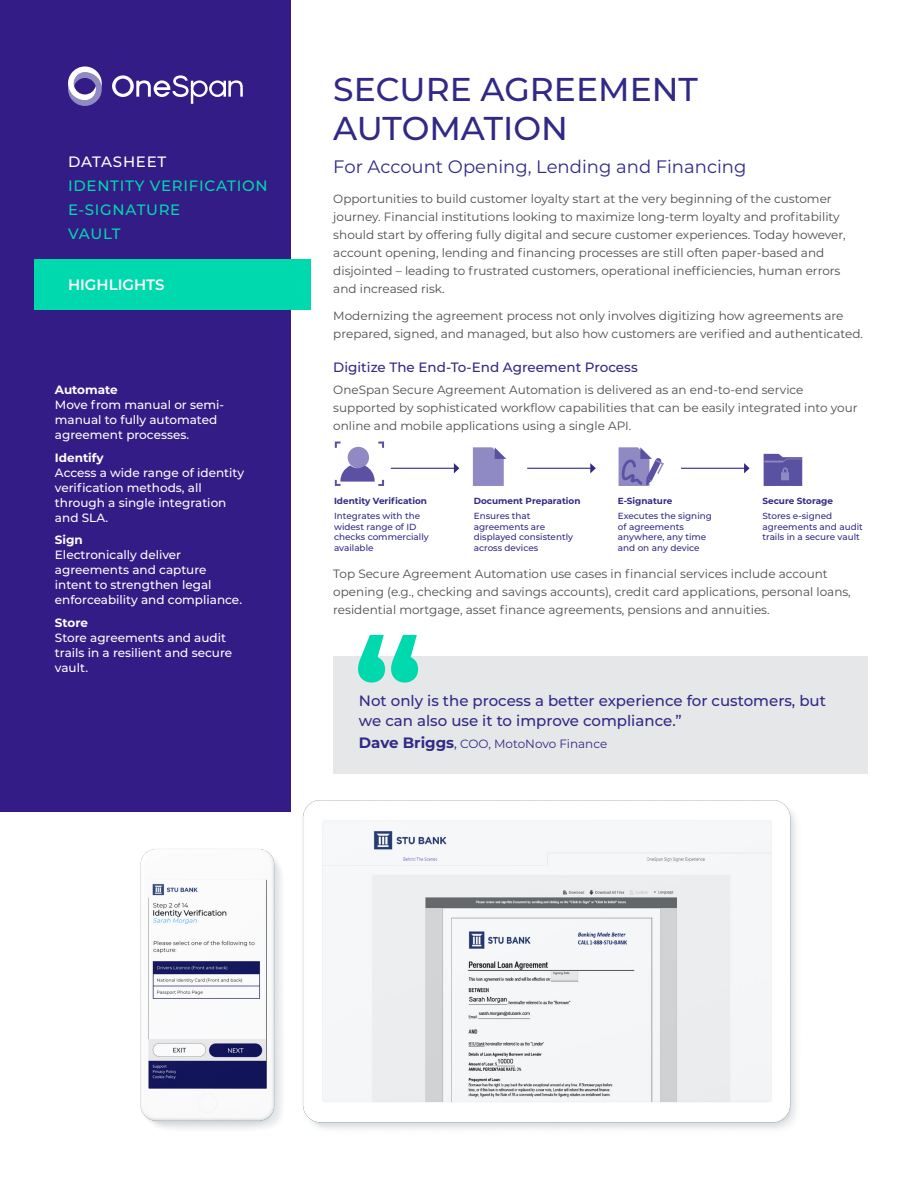
<style>
.page{position:relative;width:918px;height:1188px;background:#fff}
.page>*{position:absolute;margin:0;border:0;box-sizing:border-box;transform-origin:0 0}
.t1{font:500 33px/39px "Montserrat";color:#312986}
.t2{font:18px "Montserrat";color:#312986}
.Quote_Text{font:500 15px/19.5px "Montserrat";color:#312986}
.t3{font:500 15px/24px "Montserrat";letter-spacing:.05em;color:#00d9ad}
.t4{font:600 15px "Montserrat";color:#fff}
.t5{font:500 15px "Montserrat";letter-spacing:.05em;color:#fff}
.Text_-_Subheads{font:500 13.5px "Montserrat";color:#312986}
.Text{font:12px/18px "Montserrat";color:#4b4c4d}
.Sidebar_-_Text{font:500 12px/15px "Montserrat";color:#fff}
.t6{font:12px "Montserrat";color:#312986}
.Text_-_Subheads-2{font:500 8.85px/10.6px "Montserrat";color:#312986}
.Text_-_Subheads-3{font:700 8.85px/14.9px "Montserrat";color:#312986}
.s1{font-weight:700}
.s2{font-weight:500}
.s3{font-weight:700;font-size:15px}
</style>
<div class="page">
<div style="left:0;top:0;width:290px;height:812px;background:#331c86"></div>
<div style="left:34px;top:259px;width:276px;height:51px;background:#00d9ad"></div>
<svg style="left:68px;top:66px;width:34px;height:40px"></svg>
<svg style="left:112px;top:75px;width:131px;height:29px"></svg>
<div style="left:333px;top:657px;width:535px;height:117px;background:#e6e7e9"></div>
<svg style="left:358px;top:635px;width:60px;height:48px"></svg>
<img style="left:290px;top:787px;width:507px;height:342px">
<img style="left:140px;top:817px;width:166px;height:312px">
<svg style="left:335px;top:442px;width:6px;height:6px"></svg>
<svg style="left:378px;top:442px;width:6px;height:6px"></svg>
<div style="left:348px;top:447px;width:21px;height:21px;background:#8f8ac3;border-radius:50%"></div>
<svg style="left:335px;top:465px;width:49px;height:21px"></svg>
<svg style="left:619px;top:447px;width:45px;height:39px"></svg>
<svg style="left:473px;top:447px;width:33px;height:39px"></svg>
<hr style="left:391px;top:468px;width:64px;height:1px;background:#312986">
<svg style="left:454px;top:463px;width:5px;height:10px"></svg>
<hr style="left:527px;top:468px;width:64px;height:1px;background:#312986">
<svg style="left:590px;top:463px;width:6px;height:10px"></svg>
<hr style="left:681px;top:468px;width:64px;height:1px;background:#312986">
<svg style="left:744px;top:463px;width:6px;height:10px"></svg>
<svg style="left:764px;top:454px;width:38px;height:32px"></svg>
<p class="t5" style="left:68px;top:151px;width:100px">DATASHEET</p>
<p class="t3" style="left:68px;top:173px;width:201px">IDENTITY VERIFICATION<br>E-SIGNATURE<br>VAULT</p>
<p class="t4" style="left:68px;top:274px;width:98px">HIGHLIGHTS</p>
<p class="Sidebar_-_Text" style="left:55px;top:382px;width:171px"><span class="s1">Automate<br></span>Move from manual or semi&shy;manual to fully automated agreement processes.</p>
<p class="Sidebar_-_Text" style="left:55px;top:450px;width:191px"><span class="s1">Identify<br></span>Access a wide range of identity verification methods, all through a single integration and SLA.</p>
<p class="Sidebar_-_Text" style="left:55px;top:532px;width:189px"><span class="s1">Sign<br></span>Electronically deliver agreements and capture intent to strengthen legal enforceability and compliance.</p>
<p class="Sidebar_-_Text" style="left:55px;top:615px;width:179px"><span class="s1">Store<br></span>Store agreements and audit trails in a resilient and secure vault.</p>
<p class="t1" style="left:333px;top:68px;width:366px">SECURE AGREEMENT<br>AUTOMATION</p>
<p class="t2" style="left:333px;top:154px;width:415px">For Account Opening, Lending and Financing</p>
<p class="Text" style="left:333px;top:189px;width:514px">Opportunities to build customer loyalty start at the very beginning of the customer journey. Financial institutions looking to maximize long-term loyalty and profitability should start by offering fully digital and secure customer experiences. Today however, account opening, lending and financing processes are still often paper-based and disjointed – leading to frustrated customers, operational inefficiencies, human errors and increased risk.</p>
<p class="Text" style="left:333px;top:306px;width:531px">Modernizing the agreement process not only involves digitizing how agreements are prepared, signed, and managed, but also how customers are verified and authenticated.</p>
<p class="Text_-_Subheads" style="left:333px;top:358px;width:306px">Digitize The End-To-End Agreement Process</p>
<p class="Text" style="left:333px;top:381px;width:526px">OneSpan Secure Agreement Automation is delivered as an end-to-end service supported by sophisticated workflow capabilities that can be easily integrated into your online and mobile applications using a single API.</p>
<p class="Text_-_Subheads-3" style="left:334px;top:493px;width:95px">Identity Verification<br><span class="s2">Integrates with the</span></p>
<p class="Text_-_Subheads-2" style="left:334px;top:521px;width:96px">widest range of ID checks commercially available</p>
<p class="Text_-_Subheads-3" style="left:474px;top:493px;width:108px">Document Preparation<br><span class="s2">Ensures that</span></p>
<p class="Text_-_Subheads-2" style="left:474px;top:521px;width:101px">agreements are displayed consistently across devices</p>
<p class="Text_-_Subheads-2" style="left:618px;top:493px;width:96px;line-height:14.9px"><span class="s1">E-Signature<br></span>Executes the signing</p>
<p class="Text_-_Subheads-2" style="left:618px;top:521px;width:90px">of agreements anywhere, any time and on any device</p>
<p class="Text_-_Subheads-2" style="left:762px;top:493px;width:72px;line-height:14.9px"><span class="s1">Secure Storage<br></span>Stores e-signed</p>
<p class="Text_-_Subheads-2" style="left:762px;top:521px;width:102px">agreements and audit trails in a secure vault</p>
<p class="Text" style="left:333px;top:564px;width:519px">Top Secure Agreement Automation use cases in financial services include account opening (e.g., checking and savings accounts), credit card applications, personal loans, residential mortgage, asset finance agreements, pensions and annuities.</p>
<p class="Quote_Text" style="left:359px;top:690px;width:469px">Not only is the process a better experience for customers, but we can also use it to improve compliance.”</p>
<p class="t6" style="left:359px;top:736px;width:250px"><span class="s3">Dave Briggs</span><span class="s2">,</span> COO, MotoNovo Finance</p>
</div>
